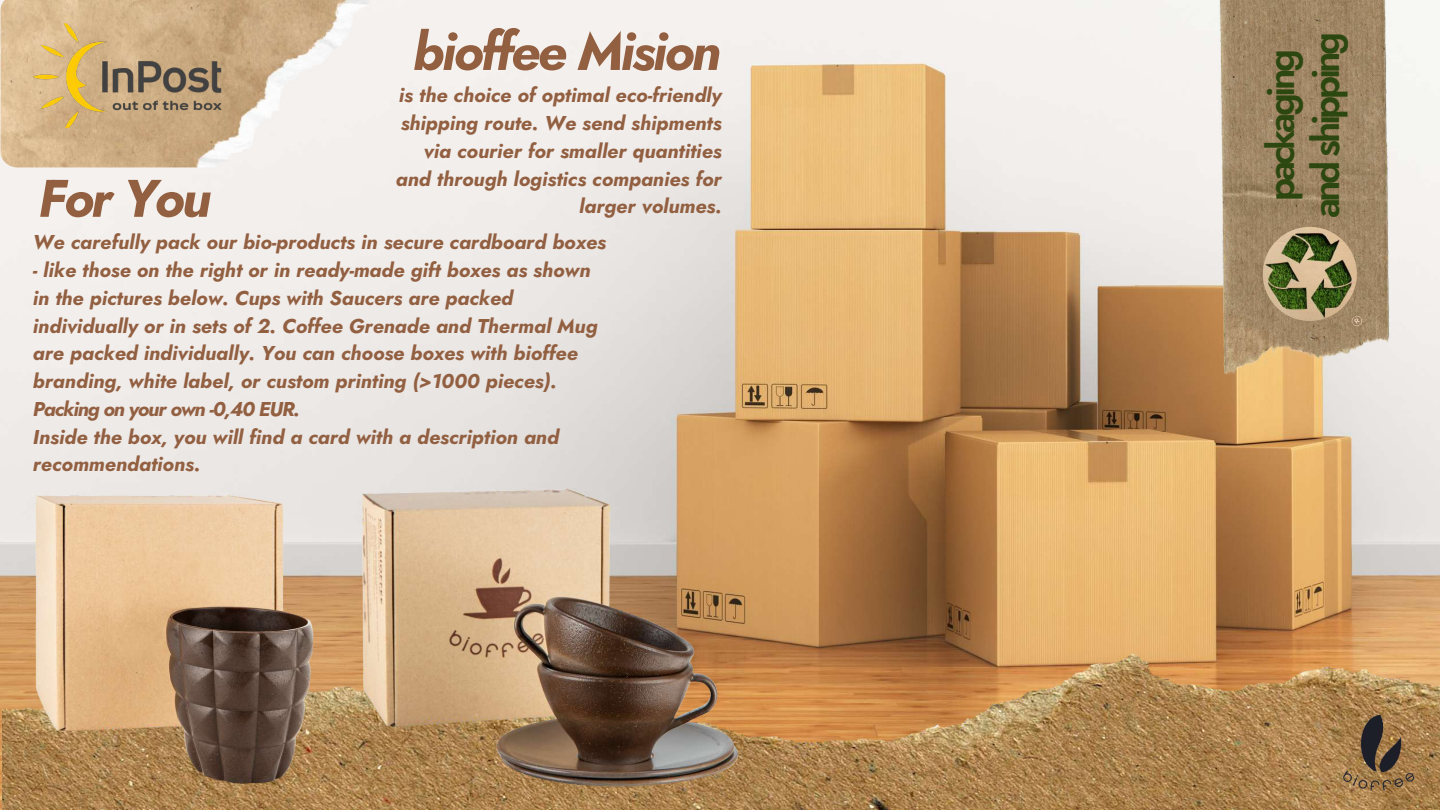
<style>
.page{position:relative;width:1440px;height:810px;background:#fff}
.page>*{position:absolute;margin:0;border:0;box-sizing:border-box;transform-origin:0 0}
.t1{font:italic 700 52.7px "Jost";letter-spacing:-.05em;color:#925f41}
.t2{font:600 38.4px/45px "Jost";letter-spacing:-.09em;color:#2d4710;text-align:center}
.t3{font:italic 700 20px/27.8px "Jost";color:#925f41;text-align:right}
</style>
<div class="page">
<img style="left:0;top:0;width:1439px;height:810px">
<img style="left:0;top:0;width:527px;height:167px">
<img style="left:33px;top:23px;width:188px;height:105px;border-radius:17px">
<img style="left:2px;top:654px;width:1438px;height:156px">
<img style="left:1218px;top:0;width:173px;height:377px">
<svg style="left:1350px;top:314px;width:14px;height:14px"></svg>
<img style="left:1305px;top:679px;width:135px;height:131px">
<img style="left:1263px;top:227px;width:94px;height:94px;border-radius:50%">
<img style="left:35px;top:494px;width:278px;height:290px">
<img style="left:353px;top:417px;width:427px;height:393px">
<h1 class="t1" style="left:413px;top:14px;width:310px">bioffee Mision</h1>
<p class="t3" style="left:396px;top:82px;width:327px">is the choice of optimal eco-friendly shipping route. We send shipments via courier for smaller quantities and through logistics companies for larger volumes.</p>
<p class="t3" style="left:33px;top:228px;width:575px">We carefully pack our bio-products in secure cardboard boxes</p>
<p class="t3" style="left:33px;top:256px;width:566px;text-align:left">- like those on the right or in ready-made gift boxes as shown in the pictures below. Cups with Saucers are packed individually or in sets of 2. Coffee Grenade and Thermal Mug are packed individually. You can choose boxes with bioffee branding, white label, or custom printing (&gt;1000 pieces).<br>Packing on your own -0,40 EUR.<br>Inside the box, you will find a card with a description and recommendations.</p>
<h1 class="t1" style="left:38px;top:160px;width:175px">For You</h1>
<h2 class="t2" style="left:1258px;top:218px;width:188px;rotate:-90deg">packaging and shipping</h2>
</div>
